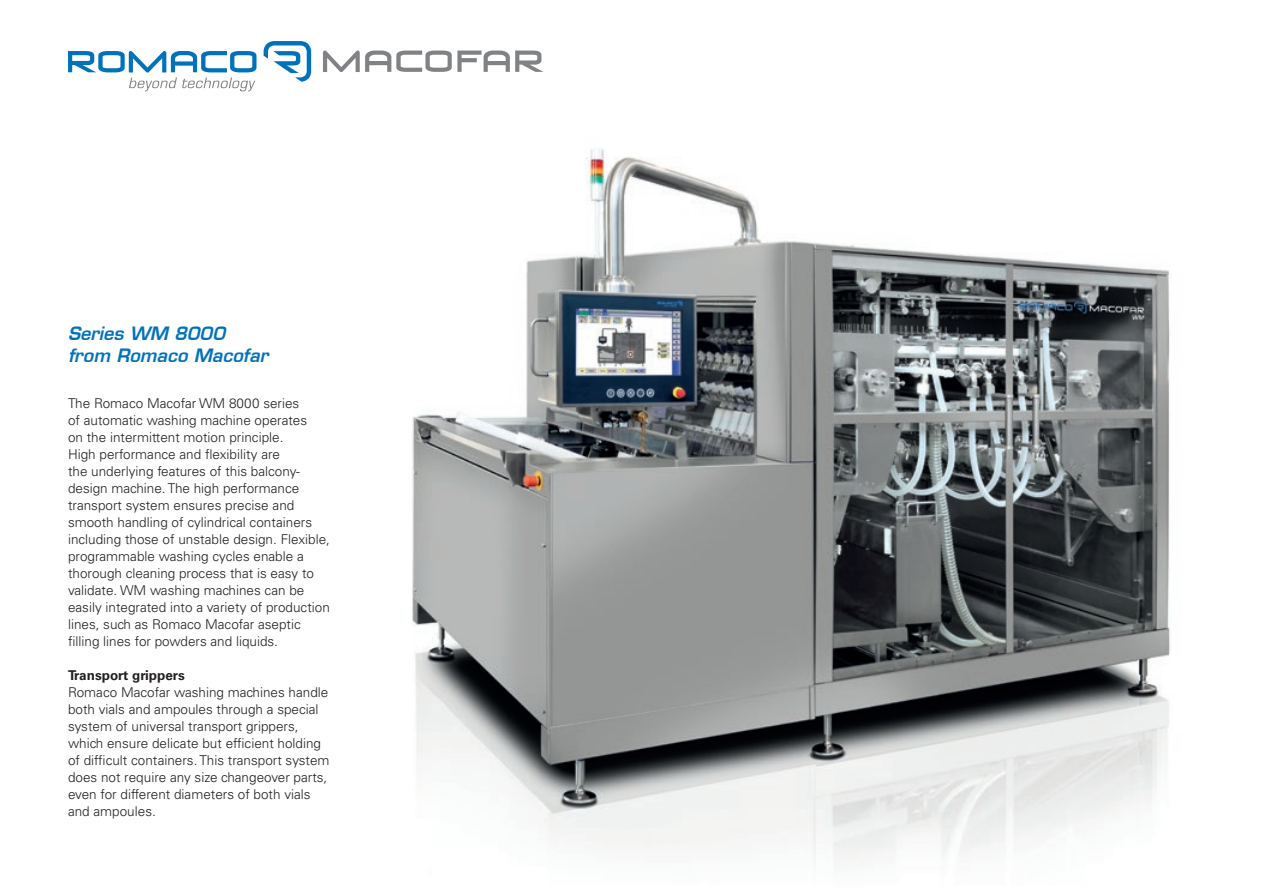
<style>
.page{position:relative;width:1263px;height:893px;background:#fff}
.page>*{position:absolute;margin:0;border:0;box-sizing:border-box;transform-origin:0 0}
.Headline{font:italic 600 18px/21.6px "Eurostile LT";color:#0072bc}
.Copy{font:300 13.5px/17px "Univers LT Std";color:#231f20}
.Copy-2{font:700 13.5px "Univers LT Std";color:#231f20}
</style>
<div class="page">
<img style="left:412px;top:148px;width:759px;height:713px">
<svg style="left:264px;top:41px;width:47px;height:41px"></svg>
<svg style="left:323px;top:51px;width:220px;height:21px"></svg>
<svg style="left:68px;top:51px;width:188px;height:40px"></svg>
<p class="Headline" style="left:68px;top:323px;width:202px">Series WM 8000 from Romaco Macofar</p>
<p class="Copy" style="left:68px;top:395px;width:263px">The Romaco Macofar WM 8000 series<br>of automatic washing machine operates<br>on the intermittent motion principle.<br>High performance and flexibility are<br>the underlying features of this balcony&shy;design machine. The high performance transport system ensures precise and smooth handling of cylindrical containers including those of unstable design. Flexible, programmable washing cycles enable a thorough cleaning process that is easy to validate. WM washing machines can be easily integrated into a variety of production lines, such as Romaco Macofar aseptic filling lines for powders and liquids.</p>
<p class="Copy-2" style="left:68px;top:668px;width:118px">Transport grippers</p>
<p class="Copy" style="left:68px;top:684px;width:263px">Romaco Macofar washing machines handle both vials and ampoules through a special system of universal transport grippers, which ensure delicate but efficient holding of difficult containers. This transport system does not require any size changeover parts, even for different diameters of both vials and ampoules.</p>
</div>
